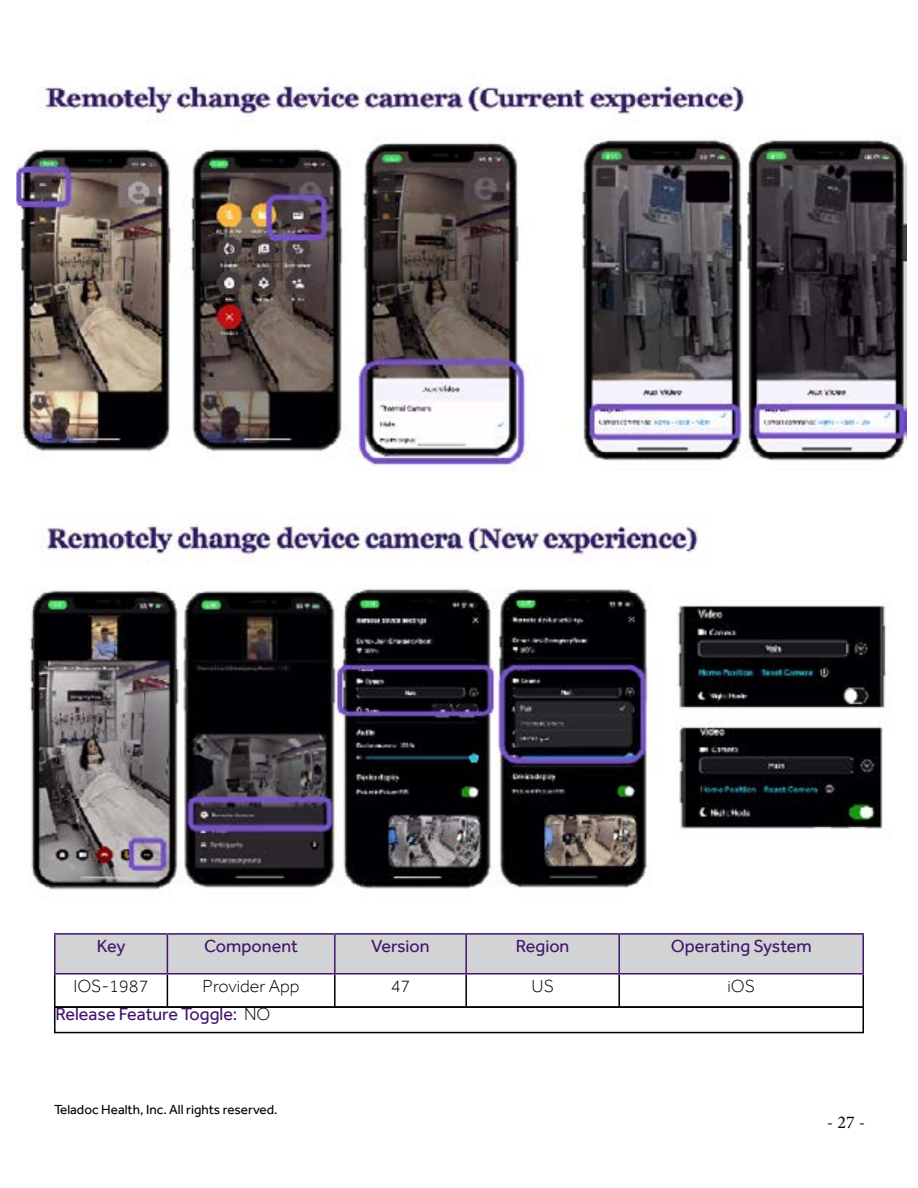
<style>
.page{position:relative;width:918px;height:1188px;background:#fff}
.page>*{position:absolute;margin:0;border:0;box-sizing:border-box;transform-origin:0 0}
.t1{font:18px "Effra";color:#411569}
.t2{font:300 18px "Effra";color:#000}
.t3{font:18px "Minion Pro";color:#000}
.t4{font:13.5px "Effra";color:#000}
.s1{font-weight:300;color:#000}
</style>
<div class="page">
<img style="left:16px;top:85px;width:890px;height:384px">
<img style="left:29px;top:517px;width:858px;height:373px">
<div style="left:56px;top:935px;width:806px;height:38px;background:#d1d3d4"></div>
<hr style="left:54px;top:975px;width:2px;height:31px;background:#000">
<hr style="left:167px;top:975px;width:1px;height:31px;background:#000">
<hr style="left:334px;top:975px;width:2px;height:31px;background:#000">
<hr style="left:465px;top:975px;width:2px;height:31px;background:#000">
<hr style="left:618px;top:975px;width:2px;height:31px;background:#000">
<hr style="left:862px;top:975px;width:2px;height:31px;background:#000">
<hr style="left:54px;top:933px;width:113px;height:2px;background:#411569">
<hr style="left:54px;top:935px;width:2px;height:38px;background:#411569">
<hr style="left:167px;top:933px;width:168px;height:2px;background:#411569">
<hr style="left:167px;top:935px;width:1px;height:38px;background:#411569">
<hr style="left:335px;top:933px;width:131px;height:2px;background:#411569">
<hr style="left:334px;top:935px;width:2px;height:38px;background:#411569">
<hr style="left:466px;top:933px;width:153px;height:2px;background:#411569">
<hr style="left:465px;top:935px;width:2px;height:38px;background:#411569">
<hr style="left:619px;top:933px;width:245px;height:2px;background:#411569">
<hr style="left:618px;top:935px;width:2px;height:38px;background:#411569">
<hr style="left:862px;top:935px;width:2px;height:38px;background:#411569">
<hr style="left:54px;top:973px;width:113px;height:2px;background:#411569">
<hr style="left:167px;top:973px;width:168px;height:2px;background:#411569">
<hr style="left:335px;top:973px;width:131px;height:2px;background:#411569">
<hr style="left:466px;top:973px;width:153px;height:2px;background:#411569">
<hr style="left:619px;top:973px;width:245px;height:2px;background:#411569">
<div style="left:54px;top:1006px;width:810px;height:27px;border:2px solid #000"></div>
<p class="t1" style="left:97px;top:935px;width:30px">Key</p>
<p class="t1" style="left:204px;top:935px;width:95px">Component</p>
<p class="t1" style="left:371px;top:935px;width:60px">Version</p>
<p class="t1" style="left:516px;top:935px;width:55px">Region</p>
<p class="t1" style="left:671px;top:935px;width:143px">Operating System</p>
<p class="t2" style="left:74px;top:975px;width:76px">IOS-1987</p>
<p class="t2" style="left:203px;top:975px;width:98px">Provider App</p>
<p class="t2" style="left:391px;top:975px;width:21px">47</p>
<p class="t2" style="left:532px;top:975px;width:24px">US</p>
<p class="t2" style="left:728px;top:975px;width:29px">iOS</p>
<p class="t1" style="left:56px;top:1003px;width:217px">Release Feature Toggle: <span class="s1">NO</span></p>
<p class="t4" style="left:54px;top:1102px;width:225px">Teladoc Health, Inc. All rights reserved.</p>
<p class="t3" style="left:827px;top:1110px;width:40px">- 27 -</p>
</div>
